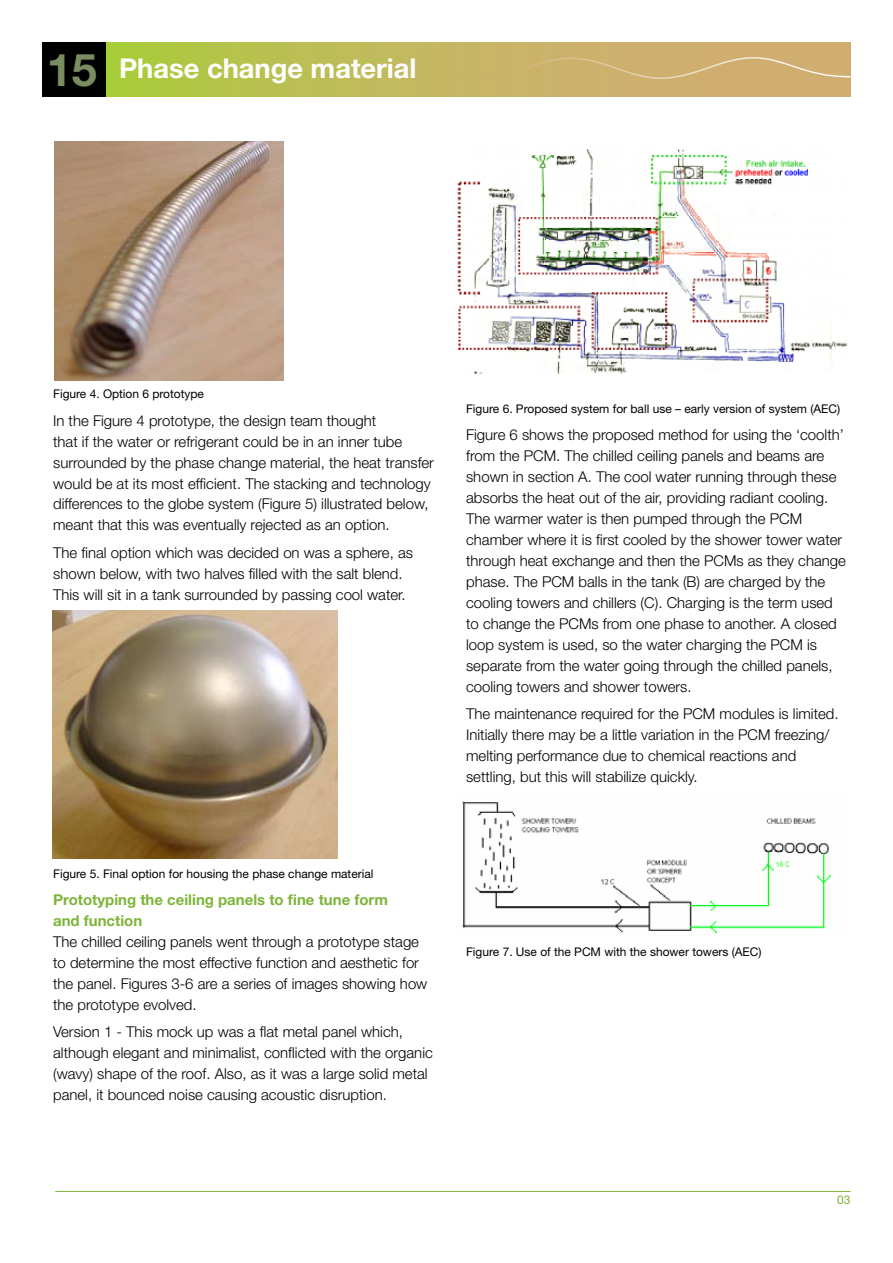
<style>
.page{position:relative;width:893px;height:1263px;background:#fff}
.page>*{position:absolute;margin:0;border:0;box-sizing:border-box;transform-origin:0 0}
.t1{font:700 27.3px "Helvetica Neue";color:#fff}
.t2{font:300 15px/21px "Helvetica Neue";color:#000}
.t3{font:700 15px/21px "Helvetica Neue";color:#7db439}
.t4{font:12px "Helvetica Neue";color:#000}
.t5{font:12px "Helvetica Neue";color:#7db439}
.s1{font-size:45.3px;color:#798d61}
</style>
<div class="page">
<hr style="left:55px;top:1191px;width:795px;height:1px;background:#7db439">
<div style="left:106px;top:43px;width:744px;height:54px;background:linear-gradient(to right,#b0c744,#d7a87b)"></div>
<svg style="left:329px;top:57px;width:521px;height:22px"></svg>
<div style="left:43px;top:43px;width:63px;height:54px;background:#000"></div>
<img style="left:54px;top:142px;width:230px;height:238px">
<img style="left:52px;top:610px;width:286px;height:248px">
<img style="left:462px;top:801px;width:369px;height:133px">
<img style="left:456px;top:149px;width:391px;height:225px">
<h1 class="t1" style="left:47px;top:52px;width:371px"><span class="s1">15</span> Phase change material</h1>
<p class="t4" style="left:53px;top:387px;width:152px">Figure 4. Option 6 prototype</p>
<p class="t2" style="left:53px;top:409px;width:382px">In the Figure 4 prototype, the design team thought<br>that if the water or refrigerant could be in an inner tube surrounded by the phase change material, the heat transfer would be at its most efficient. The stacking and technology differences to the globe system (Figure 5) illustrated below, meant that this was eventually rejected as an option.</p>
<p class="t2" style="left:53px;top:541px;width:361px">The final option which was decided on was a sphere, as shown below, with two halves filled with the salt blend.<br>This will sit in a tank surrounded by passing cool water.</p>
<p class="t4" style="left:466px;top:402px;width:376px">Figure 6. Proposed system for ball use – early version of system (AEC)</p>
<p class="t2" style="left:466px;top:424px;width:381px">Figure 6 shows the proposed method for using the ‘coolth’ from the PCM. The chilled ceiling panels and beams are shown in section A. The cool water running through these absorbs the heat out of the air, providing radiant cooling.<br>The warmer water is then pumped through the PCM chamber where it is first cooled by the shower tower water through heat exchange and then the PCMs as they change phase. The PCM balls in the tank (B) are charged by the cooling towers and chillers (C). Charging is the term used to change the PCMs from one phase to another. A closed loop system is used, so the water charging the PCM is separate from the water going through the chilled panels, cooling towers and shower towers.</p>
<p class="t2" style="left:466px;top:703px;width:374px">The maintenance required for the PCM modules is limited.<br>Initially there may be a little variation in the PCM freezing/ melting performance due to chemical reactions and settling, but this will stabilize quickly.</p>
<p class="t4" style="left:53px;top:867px;width:322px">Figure 5. Final option for housing the phase change material</p>
<p class="t3" style="left:53px;top:889px;width:336px">Prototyping the ceiling panels to fine tune form and function</p>
<p class="t2" style="left:53px;top:931px;width:376px">The chilled ceiling panels went through a prototype stage to determine the most effective function and aesthetic for the panel. Figures 3-6 are a series of images showing how the prototype evolved.</p>
<p class="t2" style="left:53px;top:1021px;width:381px">Version 1 - This mock up was a flat metal panel which, although elegant and minimalist, conflicted with the organic (wavy) shape of the roof. Also, as it was a large solid metal panel, it bounced noise causing acoustic disruption.</p>
<p class="t4" style="left:466px;top:945px;width:297px">Figure 7. Use of the PCM with the shower towers (AEC)</p>
<p class="t5" style="left:837px;top:1193px;width:15px">03</p>
</div>
